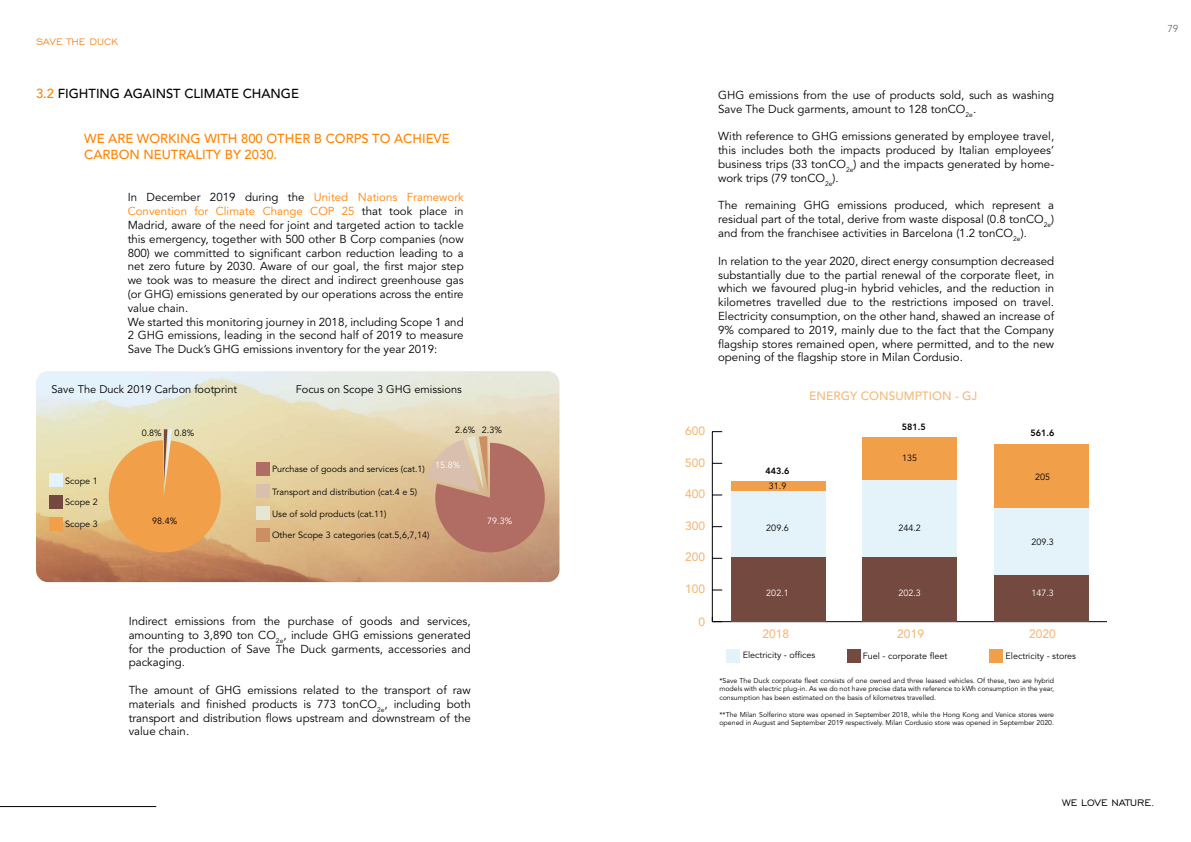
<style>
.page{position:relative;width:1191px;height:842px;background:#fff}
.page>*{position:absolute;margin:0;border:0;box-sizing:border-box;transform-origin:0 0}
.t1{font:500 13px/15.6px "Avenir LT Std";color:#ff8300}
.t2{font:500 13px "Avenir LT Std";color:#000}
.t3{font:500 12px "Avenir LT Std";color:#f3ba7a}
.t4{font:12px "Engravers Gothic BT";color:#000}
.t5{font:12px "Engravers Gothic BT";color:#f18f33}
.t6{font:11.5px/13.8px "Avenir LT Std";color:#000;text-align:justify}
.t7{font:11px "Avenir LT Std";color:#000}
.t8{font:10px "Avenir LT Std";color:#706f6f}
.t9{font:9px "Avenir LT Std";color:#000}
.t10{font:9px "Avenir LT Std";color:#fff}
.t11{font:800 9px "Avenir LT Std";color:#000}
.t12{font:7px/8.4px "Avenir LT Std";color:#000;text-align:justify}
.s1{color:#ff8300}
</style>
<div class="page">
<hr style="left:0;top:806px;width:156px;height:1px;background:#000">
<img style="left:36px;top:371px;width:523px;height:211px">
<div style="left:49px;top:517px;width:13px;height:14px;background:#f29f4a"></div>
<div style="left:256px;top:506px;width:13px;height:14px;background:#e5e6d4"></div>
<svg style="left:109px;top:429px;width:112px;height:123px;background:#ecac62"></svg>
<div style="left:49px;top:495px;width:13px;height:14px;background:#744940"></div>
<div style="left:256px;top:484px;width:13px;height:14px;background:#d9bfae"></div>
<div style="left:49px;top:473px;width:13px;height:14px;background:#e4f3fa"></div>
<div style="left:256px;top:462px;width:13px;height:14px;background:#b16d63"></div>
<svg style="left:426px;top:436px;width:119px;height:116px;background:#c3917c"></svg>
<div style="left:256px;top:528px;width:13px;height:14px;background:#cc8f63"></div>
<div style="left:989px;top:649px;width:13px;height:14px;background:#f29f4a"></div>
<div style="left:846px;top:649px;width:14px;height:14px;background:#744940"></div>
<div style="left:726px;top:649px;width:14px;height:14px;background:#e4f3fa"></div>
<hr style="left:712px;top:621px;width:395px;height:1px;background:#000">
<hr style="left:712px;top:432px;width:1px;height:190px;background:#000">
<div style="left:730px;top:481px;width:95px;height:10px;background:#f29f4a"></div>
<div style="left:862px;top:437px;width:95px;height:43px;background:#f29f4a"></div>
<div style="left:993px;top:444px;width:95px;height:65px;background:#f29f4a"></div>
<div style="left:730px;top:491px;width:95px;height:67px;background:#e4f3fa"></div>
<div style="left:862px;top:480px;width:95px;height:78px;background:#e4f3fa"></div>
<div style="left:993px;top:509px;width:95px;height:66px;background:#e4f3fa"></div>
<div style="left:730px;top:558px;width:95px;height:64px;background:#744940"></div>
<div style="left:862px;top:558px;width:95px;height:64px;background:#744940"></div>
<div style="left:993px;top:575px;width:95px;height:47px;background:#744940"></div>
<p class="t5" style="left:36px;top:35px;width:84px">SAVE THE DUCK</p>
<p class="t2" style="left:36px;top:86px;width:264px"><span class="s1">3.2</span> FIGHTING AGAINST CLIMATE CHANGE</p>
<p class="t1" style="left:84px;top:131px;width:367px">WE ARE WORKING WITH 800 OTHER B CORPS TO ACHIEVE<br>CARBON NEUTRALITY BY 2030.</p>
<p class="t6" style="left:128px;top:191px;width:337px;text-align:left">In December 2019 during the <span class="s1">United Nations Framework Convention for Climate Change COP 25</span> that took place in Madrid, aware of the need for joint and targeted action to tackle this emergency, together with 500 other B Corp companies (now 800) we committed to significant carbon reduction leading to a net zero future by 2030. Aware of our goal, the first major step we took was to measure the direct and indirect greenhouse gas (or GHG) emissions generated by our operations across the entire value chain.<br>We started this monitoring journey in 2018, including Scope 1 and 2 GHG emissions, leading in the second half of 2019 to measure Save The Duck’s GHG emissions inventory for the year 2019:</p>
<p class="t7" style="left:51px;top:383px;width:187px">Save The Duck 2019 Carbon footprint</p>
<p class="t7" style="left:296px;top:383px;width:168px">Focus on Scope 3 GHG emissions</p>
<p class="t9" style="left:65px;top:476px;width:34px">Scope 1</p>
<p class="t9" style="left:65px;top:497px;width:34px">Scope 2</p>
<p class="t9" style="left:65px;top:519px;width:34px">Scope 3</p>
<p class="t9" style="left:142px;top:428px;width:22px">0.8%</p>
<p class="t9" style="left:174px;top:428px;width:22px">0.8%</p>
<p class="t9" style="left:152px;top:516px;width:27px">98.4%</p>
<p class="t9" style="left:272px;top:464px;width:154px">Purchase of goods and services (cat.1)</p>
<p class="t9" style="left:272px;top:487px;width:147px">Transport and distribution (cat.4 e 5)</p>
<p class="t9" style="left:272px;top:508px;width:116px">Use of sold products (cat.11)</p>
<p class="t9" style="left:455px;top:424px;width:48px">2.6% 2.3%</p>
<p class="t10" style="left:435px;top:459px;width:27px">15.8%</p>
<p class="t10" style="left:487px;top:516px;width:27px">79.3%</p>
<p class="t9" style="left:272px;top:530px;width:159px">Other Scope 3 categories (cat.5,6,7,14)</p>
<p class="t6" style="left:129px;top:614px;width:343px">Indirect emissions from the purchase of goods and services, amounting to 3,890 ton CO<sub>2e</sub>, include GHG emissions generated for the production of Save The Duck garments, accessories and packaging.</p>
<p class="t6" style="left:129px;top:683px;width:344px">The amount of GHG emissions related to the transport of raw materials and finished products is 773 tonCO<sub>2e</sub>, including both transport and distribution flows upstream and downstream of the value chain.</p>
<p class="t8" style="left:1167px;top:23px;width:13px">79</p>
<p class="t6" style="left:718px;top:89px;width:337px">GHG emissions from the use of products sold, such as washing<br>Save The Duck garments, amount to 128 tonCO<sub>2e</sub>.</p>
<p class="t6" style="left:718px;top:130px;width:337px">With reference to GHG emissions generated by employee travel, this includes both the impacts produced by Italian employees’ business trips (33 tonCO<sub>2e</sub>) and the impacts generated by home&shy;work trips (79 tonCO<sub>2e</sub>).</p>
<p class="t6" style="left:718px;top:199px;width:337px">The remaining GHG emissions produced, which represent a residual part of the total, derive from waste disposal (0.8 tonCO<sub>2e</sub>) and from the franchisee activities in Barcelona (1.2 tonCO<sub>2e</sub>).</p>
<p class="t6" style="left:718px;top:254px;width:337px">In relation to the year 2020, direct energy consumption decreased substantially due to the partial renewal of the corporate fleet, in which we favoured plug-in hybrid vehicles, and the reduction in kilometres travelled due to the restrictions imposed on travel.<br>Electricity consumption, on the other hand, shawed an increase of 9% compared to 2019, mainly due to the fact that the Company flagship stores remained open, where permitted, and to the new opening of the flagship store in Milan Cordusio.</p>
<p class="t3" style="left:809px;top:389px;width:169px">ENERGY CONSUMPTION - GJ</p>
<p class="t3" style="left:685px;top:424px;width:22px">600</p>
<p class="t11" style="left:901px;top:421px;width:25px">581.5</p>
<p class="t11" style="left:1030px;top:427px;width:25px">561.6</p>
<p class="t3" style="left:685px;top:456px;width:22px">500</p>
<p class="t11" style="left:765px;top:466px;width:25px">443.6</p>
<p class="t9" style="left:902px;top:453px;width:17px">135</p>
<p class="t9" style="left:1035px;top:472px;width:17px">205</p>
<p class="t3" style="left:685px;top:486px;width:22px">400</p>
<p class="t9" style="left:769px;top:481px;width:19px">31.9</p>
<p class="t3" style="left:685px;top:519px;width:22px">300</p>
<p class="t3" style="left:685px;top:550px;width:22px">200</p>
<p class="t9" style="left:766px;top:523px;width:24px">209.6</p>
<p class="t9" style="left:898px;top:523px;width:24px">244.2</p>
<p class="t9" style="left:1031px;top:537px;width:24px">209.3</p>
<p class="t3" style="left:685px;top:581px;width:22px">100</p>
<p class="t3" style="left:698px;top:615px;width:8px">0</p>
<p class="t10" style="left:766px;top:587px;width:24px">202.1</p>
<p class="t10" style="left:898px;top:587px;width:24px">202.3</p>
<p class="t10" style="left:1031px;top:587px;width:24px">147.3</p>
<p class="t3" style="left:762px;top:627px;width:28px">2018</p>
<p class="t3" style="left:897px;top:627px;width:28px">2019</p>
<p class="t3" style="left:1029px;top:627px;width:28px">2020</p>
<p class="t9" style="left:742px;top:650px;width:74px">Electricity - offices</p>
<p class="t9" style="left:1005px;top:651px;width:72px">Electricity - stores</p>
<p class="t12" style="left:719px;top:676px;width:336px">*Save The Duck corporate fleet consists of one owned and three leased vehicles. Of these, two are hybrid models with electric plug-in. As we do not have precise data with reference to kWh consumption in the year, consumption has been estimated on the basis of kilometres travelled.</p>
<p class="t12" style="left:719px;top:710px;width:336px">**The Milan Solferino store was opened in September 2018, while the Hong Kong and Venice stores were opened in August and September 2019 respectively. Milan Cordusio store was opened in September 2020.</p>
<p class="t9" style="left:863px;top:651px;width:86px">Fuel - corporate fleet</p>
<p class="t4" style="left:1062px;top:796px;width:94px">WE LOVE NATURE.</p>
</div>
